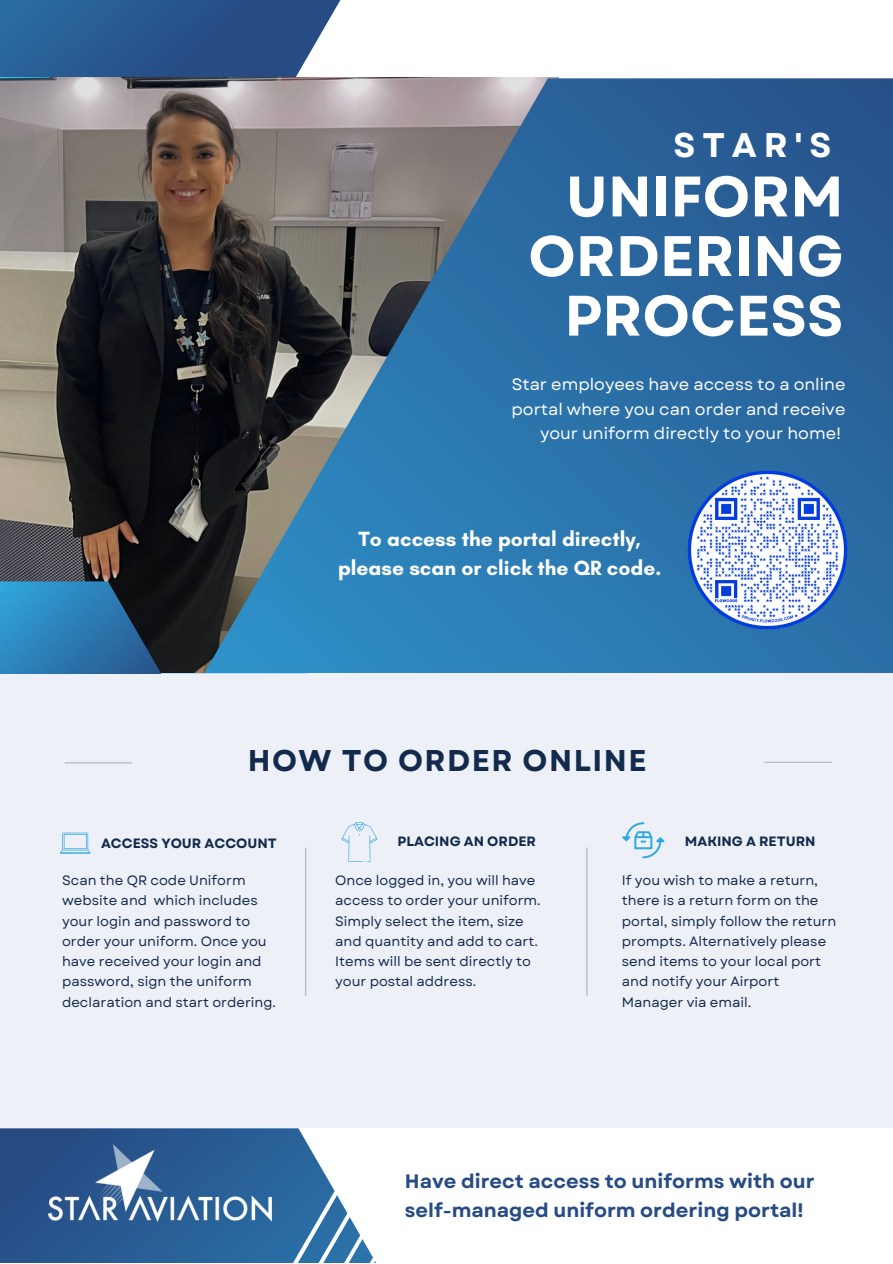
<style>
.page{position:relative;width:893px;height:1264px;background:#fff}
.page>*{position:absolute;margin:0;border:0;box-sizing:border-box;transform-origin:0 0}
.t1{font:700 57px/59.6px "Garet";color:#fff;text-align:right}
.t2{font:700 34.2px "Garet";color:#fff}
.t3{font:700 30px "Garet";letter-spacing:.05em;color:#122a4b}
.t4{font:700 21px/29.2px "Glacial Indifference";color:#fff;text-align:center}
.t5{font:700 19.5px/28px "Garet";color:#274c84}
.t6{font:16.5px/24.8px "Garet";color:#fff;text-align:right}
.t7{font:13.5px/20.2px "Garet";color:#122a4b}
.t8{font:700 13.5px "Garet";color:#122a4b}
</style>
<div class="page">
<svg style="left:0;top:1128px;width:324px;height:134px;background:#2e5d93"></svg>
<div style="left:0;top:632px;width:892px;height:495px;background:#eef0f8"></div>
<svg style="left:0;top:0;width:422px;height:78px"></svg>
<img style="left:0;top:78px;width:162px;height:503px">
<svg style="left:162px;top:78px;width:730px;height:595px;background:#3b688d"></svg>
<svg style="left:0;top:581px;width:168px;height:92px;background:#266996"></svg>
<svg style="left:278px;top:1173px;width:98px;height:89px"></svg>
<hr style="left:305px;top:847px;width:1px;height:149px;background:#adb0bf">
<hr style="left:65px;top:762px;width:67px;height:1px;background:#adb0bf">
<hr style="left:764px;top:761px;width:67px;height:1px;background:#adb0bf">
<hr style="left:586px;top:847px;width:1px;height:149px;background:#adb0bf">
<svg style="left:60px;top:832px;width:30px;height:22px"></svg>
<svg style="left:341px;top:822px;width:36px;height:40px"></svg>
<svg style="left:622px;top:822px;width:42px;height:36px"></svg>
<img style="left:48px;top:1144px;width:223px;height:76px">
<img style="left:684px;top:467px;width:166px;height:165px">
<p class="t2" style="left:673px;top:121px;width:159px">STAR'S</p>
<p class="t1" style="left:528px;top:167px;width:316px">UNIFORM<br>ORDERING<br>PROCESS</p>
<p class="t6" style="left:511px;top:372px;width:335px">Star employees have access to a online portal where you can order and receive your uniform directly to your home!</p>
<p class="t4" style="left:338px;top:524px;width:325px">To access the portal directly, please scan or click the QR code.</p>
<p class="t3" style="left:248px;top:739px;width:400px">HOW TO ORDER ONLINE</p>
<p class="t8" style="left:101px;top:833px;width:177px">ACCESS YOUR ACCOUNT</p>
<p class="t8" style="left:684px;top:831px;width:132px">MAKING A RETURN</p>
<p class="t7" style="left:62px;top:870px;width:215px">Scan the QR code Uniform website and which includes your login and password to order your uniform. Once you have received your login and password, sign the uniform declaration and start ordering.</p>
<p class="t8" style="left:397px;top:831px;width:140px">PLACING AN ORDER</p>
<p class="t7" style="left:335px;top:870px;width:207px">Once logged in, you will have access to order your uniform.<br>Simply select the item, size and quantity and add to cart.<br>Items will be sent directly to your postal address.</p>
<p class="t7" style="left:622px;top:870px;width:216px">If you wish to make a return, there is a return form on the portal, simply follow the return prompts. Alternatively please send items to your local port and notify your Airport<br>Manager via email.</p>
<p class="t5" style="left:405px;top:1167px;width:411px">Have direct access to uniforms with our self-managed uniform ordering portal!</p>
</div>
